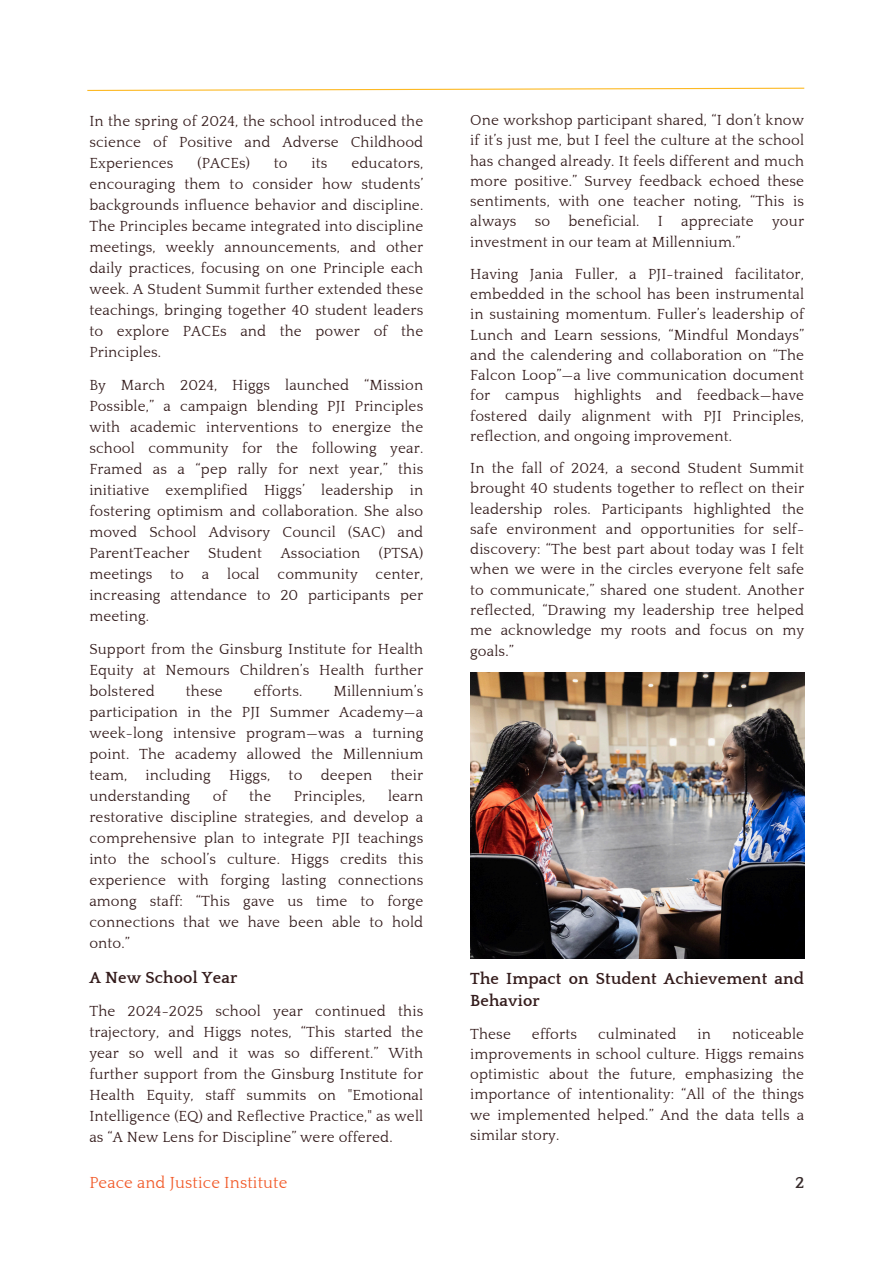
<style>
.page{position:relative;width:894px;height:1264px;background:#fff}
.page>*{position:absolute;margin:0;border:0;box-sizing:border-box;transform-origin:0 0}
.t1{font:700 16.5px/22.5px "Quattrocento";letter-spacing:.01em;color:#341c1c}
.t2{font:16.5px "Quattrocento";letter-spacing:.01em;color:#f15a29}
.t3{font:700 16.5px "Quattrocento";color:#372b2b}
.t4{font:15px/21px "Quattrocento";letter-spacing:.01em;color:#341c1c;text-align:justify}
</style>
<div class="page">
<svg style="left:87px;top:87px;width:718px;height:4px"></svg>
<img style="left:470px;top:672px;width:334px;height:286px">
<p class="t4" style="left:89px;top:111px;width:335px">In the spring of 2024, the school introduced the science of Positive and Adverse Childhood Experiences</p>
<p class="t4" style="left:197px;top:153px;width:54px">(PACEs)</p>
<p class="t4" style="left:274px;top:153px;width:15px">to</p>
<p class="t4" style="left:311px;top:153px;width:17px">its</p>
<p class="t4" style="left:89px;top:153px;width:335px;text-indent:262px">educators, encouraging them to consider how students’ backgrounds influence behavior and discipline.<br>The Principles became integrated into discipline meetings, weekly announcements, and other daily practices, focusing on one Principle each week. A Student Summit further extended these teachings, bringing together 40 student leaders to explore PACEs and the power of the Principles.</p>
<p class="t4" style="left:89px;top:375px;width:335px">By March 2024, Higgs launched “Mission Possible,” a campaign blending PJI Principles with academic interventions to energize the school community for the following year.<br>Framed as a “pep rally for next year,” this initiative exemplified Higgs’ leadership in fostering optimism and collaboration. She also moved School Advisory Council (SAC) and ParentTeacher Student Association (PTSA) meetings to a local community center, increasing attendance to 20 participants per meeting.</p>
<p class="t4" style="left:89px;top:639px;width:335px">Support from the Ginsburg Institute for Health Equity at Nemours Children’s Health further bolstered</p>
<p class="t4" style="left:186px;top:681px;width:38px">these</p>
<p class="t4" style="left:254px;top:681px;width:50px">efforts.</p>
<p class="t4" style="left:89px;top:681px;width:335px;text-indent:244px">Millennium’s participation in the PJI Summer Academy—a week-long intensive program—was a turning point. The academy allowed the Millennium team, including Higgs, to deepen their understanding</p>
<p class="t4" style="left:213px;top:786px;width:15px">of</p>
<p class="t4" style="left:249px;top:786px;width:24px">the</p>
<p class="t4" style="left:294px;top:786px;width:73px">Principles,</p>
<p class="t4" style="left:89px;top:786px;width:335px;text-indent:298px">learn restorative discipline strategies, and develop a comprehensive plan to integrate PJI teachings into the school’s culture. Higgs credits this experience with forging lasting connections among staff: “This gave us time to forge connections that we have been able to hold onto.”</p>
<h1 class="t1" style="left:89px;top:966px;width:149px">A New School Year</h1>
<p class="t4" style="left:89px;top:1000px;width:335px">The 2024-2025 school year continued this trajectory, and Higgs notes, “This started the year so well and it was so different.” With further support from the Ginsburg Institute for Health Equity, staff summits on "Emotional Intelligence (EQ) and Reflective Practice," as well as “A New Lens for Discipline” were offered.</p>
<p class="t2" style="left:89px;top:1174px;width:199px">Peace and Justice Institute</p>
<p class="t4" style="left:470px;top:110px;width:335px;line-height:20.2px">One workshop participant shared, “I don’t know if it’s just me, but I feel the culture at the school has changed already. It feels different and much more positive.” Survey feedback echoed these sentiments, with one teacher noting, “This is always so beneficial. I appreciate your investment in our team at Millennium.”</p>
<p class="t4" style="left:470px;top:264px;width:335px;line-height:20.2px">Having Jania Fuller, a PJI-trained facilitator, embedded in the school has been instrumental in sustaining momentum. Fuller’s leadership of Lunch and Learn sessions, “Mindful Mondays” and the calendering and collaboration on “The Falcon Loop”—a live communication document for campus highlights and feedback—have fostered daily alignment with PJI Principles, reflection, and ongoing improvement.</p>
<p class="t4" style="left:470px;top:458px;width:335px;line-height:20.2px">In the fall of 2024, a second Student Summit brought 40 students together to reflect on their leadership roles. Participants highlighted the safe environment and opportunities for self&shy;discovery: “The best part about today was I felt when we were in the circles everyone felt safe to communicate,” shared one student. Another reflected, “Drawing my leadership tree helped me acknowledge my roots and focus on my goals.”</p>
<h1 class="t1" style="left:470px;top:967px;width:335px">The Impact on Student Achievement and<br>Behavior</h1>
<p class="t4" style="left:470px;top:1023px;width:42px">These</p>
<p class="t4" style="left:532px;top:1023px;width:47px">efforts</p>
<p class="t4" style="left:598px;top:1023px;width:80px">culminated</p>
<p class="t4" style="left:697px;top:1023px;width:15px">in</p>
<p class="t4" style="left:470px;top:1024px;width:335px;line-height:20.2px;text-indent:262px">noticeable improvements in school culture. Higgs remains optimistic about the future, emphasizing the importance of intentionality: “All of the things we implemented helped.” And the data tells a similar story.</p>
<p class="t3" style="left:794px;top:1174px;width:11px">2</p>
</div>
